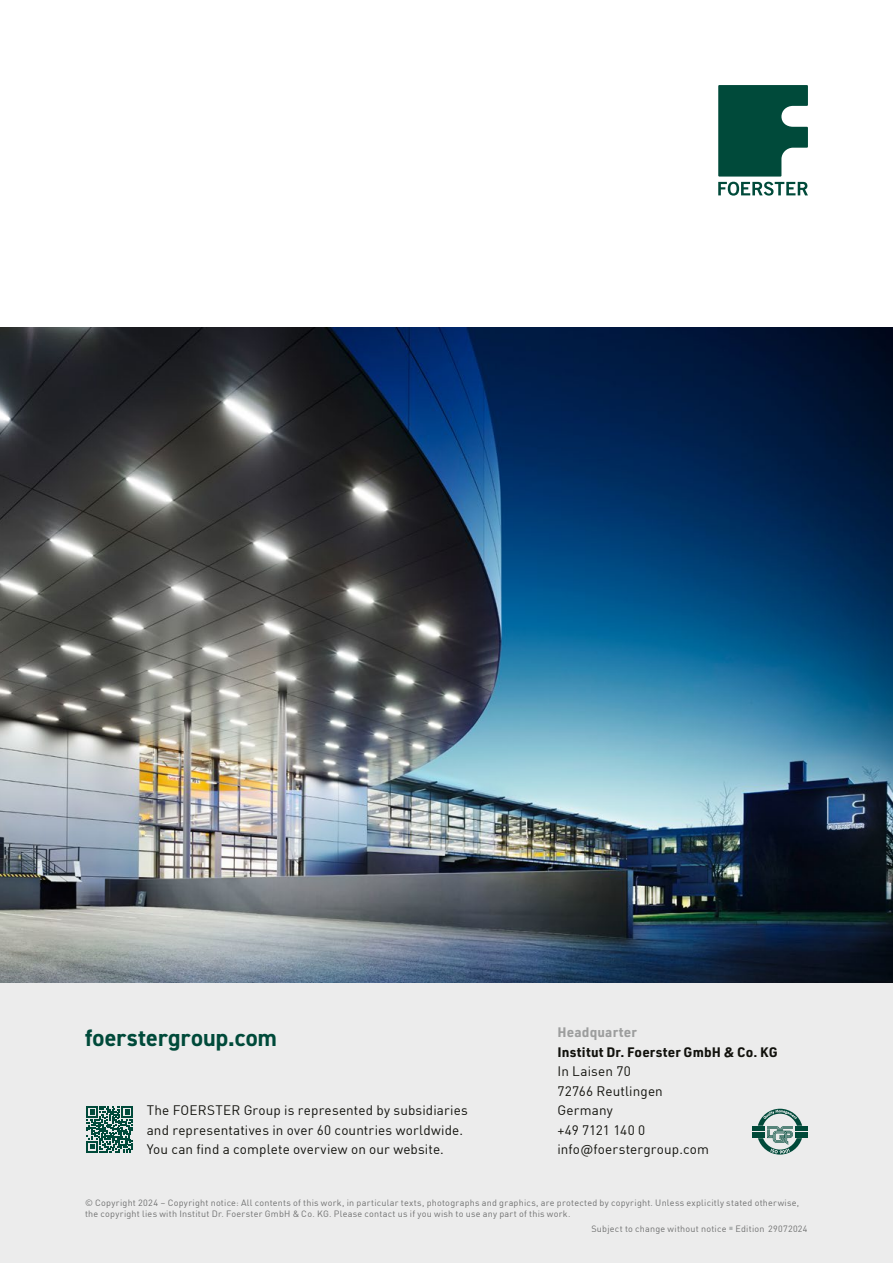
<style>
.page{position:relative;width:893px;height:1263px;background:#fff}
.page>*{position:absolute;margin:0;border:0;box-sizing:border-box;transform-origin:0 0}
.t1{font:700 24px "DIN2014";letter-spacing:.01em;color:#004a3a}
.t2{font:13.5px/19.5px "DIN Offc";letter-spacing:.01em;color:#12120d}
.t3{font:9px/10.8px "DIN Pro";letter-spacing:.03em;color:#6f7070}
.s1{font-family:"URWDIN";font-weight:700;color:#9d9e9e}
.s2{font-family:"URWDIN";font-weight:700}
</style>
<div class="page">
<div style="left:0;top:967px;width:893px;height:296px;background:#ececec"></div>
<svg style="left:752px;top:1109px;width:56px;height:45px"></svg>
<svg style="left:718px;top:85px;width:90px;height:111px"></svg>
<svg style="left:86px;top:1106px;width:45px;height:47px"></svg>
<svg style="left:87px;top:1106px;width:46px;height:46px"></svg>
<img style="left:0;top:327px;width:893px;height:656px">
<p class="t1" style="left:85px;top:1022px;width:193px">foerstergroup.com</p>
<p class="t2" style="left:147px;top:1100px;width:323px">The FOERSTER Group is represented by subsidiaries and representatives in over 60 countries worldwide.<br>You can find a complete overview on our website.</p>
<p class="t2" style="left:557px;top:1022px;width:222px"><span class="s1">Headquarter<br></span><span class="s2">Institut Dr. Foerster GmbH &amp; Co. KG<br></span>In Laisen 70<br>72766 Reutlingen<br>Germany<br>+49 7121 140 0 info@foerstergroup.com</p>
<p class="t3" style="left:85px;top:1197px;width:716px">© Copyright 2024 – Copyright notice: All contents of this work, in particular texts, photographs and graphics, are protected by copyright. Unless explicitly stated otherwise, the copyright lies with Institut Dr. Foerster GmbH &amp; Co. KG. Please contact us if you wish to use any part of this work.</p>
<p class="t3" style="left:591px;top:1223px;width:218px">Subject to change without notice <sup>■</sup> Edition 29072024</p>
</div>
